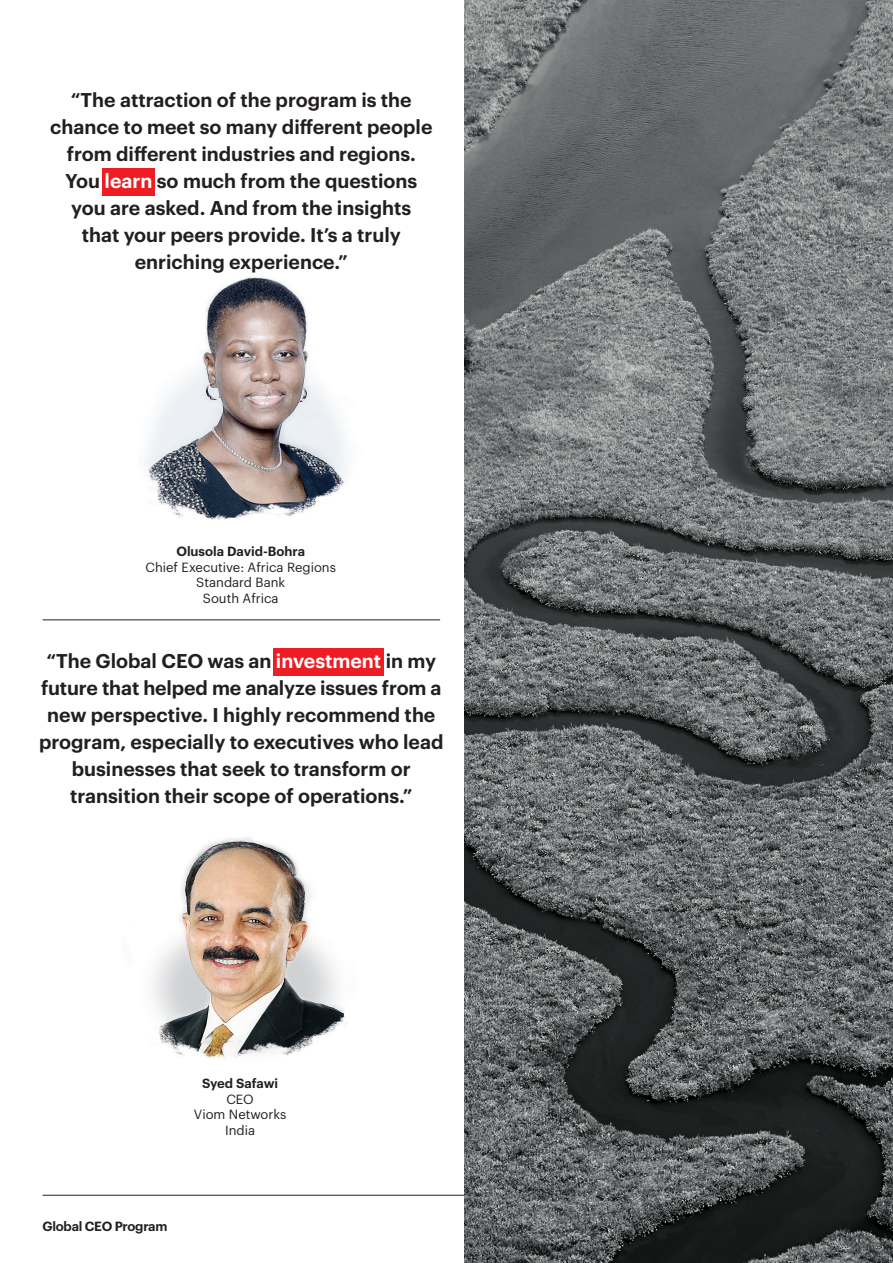
<style>
.page{position:relative;width:893px;height:1263px;background:#fff}
.page>*{position:absolute;margin:0;border:0;box-sizing:border-box;transform-origin:0 0}
.Testimonial_20___24{font:600 19.5px/27px "Graphik";color:#231f20;text-align:center}
.t1{font:13.05px "Graphik";color:#231f20}
.t2{font:600 13.05px "Graphik";letter-spacing:-.01em;color:#231f20}
.s1{color:#fff}
</style>
<div class="page">
<hr style="left:43px;top:1195px;width:807px;height:1px;background:#231f20">
<div style="left:102px;top:169px;width:53px;height:27px;background:#ee1d23"></div>
<img style="left:144px;top:277px;width:202px;height:243px">
<img style="left:153px;top:837px;width:194px;height:221px">
<div style="left:274px;top:649px;width:110px;height:27px;background:#ee1d23"></div>
<hr style="left:43px;top:620px;width:397px;height:1px;background:#231f20">
<img style="left:465px;top:0;width:428px;height:1263px">
<p class="Testimonial_20___24" style="left:50px;top:85px;width:384px">“The attraction of the program is the chance to meet so many different people from different industries and regions.<br>You <span class="s1">learn</span> so much from the questions you are asked. And from the insights that your peers provide. It’s a truly enriching experience.”</p>
<p class="t2" style="left:176px;top:541px;width:130px">Olusola David-Bohra</p>
<p class="t1" style="left:146px;top:557px;width:192px">Chief Executive: Africa Regions</p>
<p class="t1" style="left:196px;top:573px;width:91px">Standard Bank</p>
<p class="t1" style="left:203px;top:588px;width:77px">South Africa</p>
<p class="Testimonial_20___24" style="left:39px;top:646px;width:406px">“The Global CEO was an <span class="s1">investment</span> in my future that helped me analyze issues from a new perspective. I highly recommend the program, especially to executives who lead businesses that seek to transform or transition their scope of operations.”</p>
<p class="t2" style="left:202px;top:1073px;width:78px">Syed Safawi</p>
<p class="t1" style="left:226px;top:1089px;width:29px">CEO</p>
<p class="t1" style="left:194px;top:1105px;width:94px">Viom Networks</p>
<p class="t1" style="left:225px;top:1120px;width:31px">India</p>
<p class="t2" style="left:43px;top:1216px;width:126px">Global CEO Program</p>
</div>
